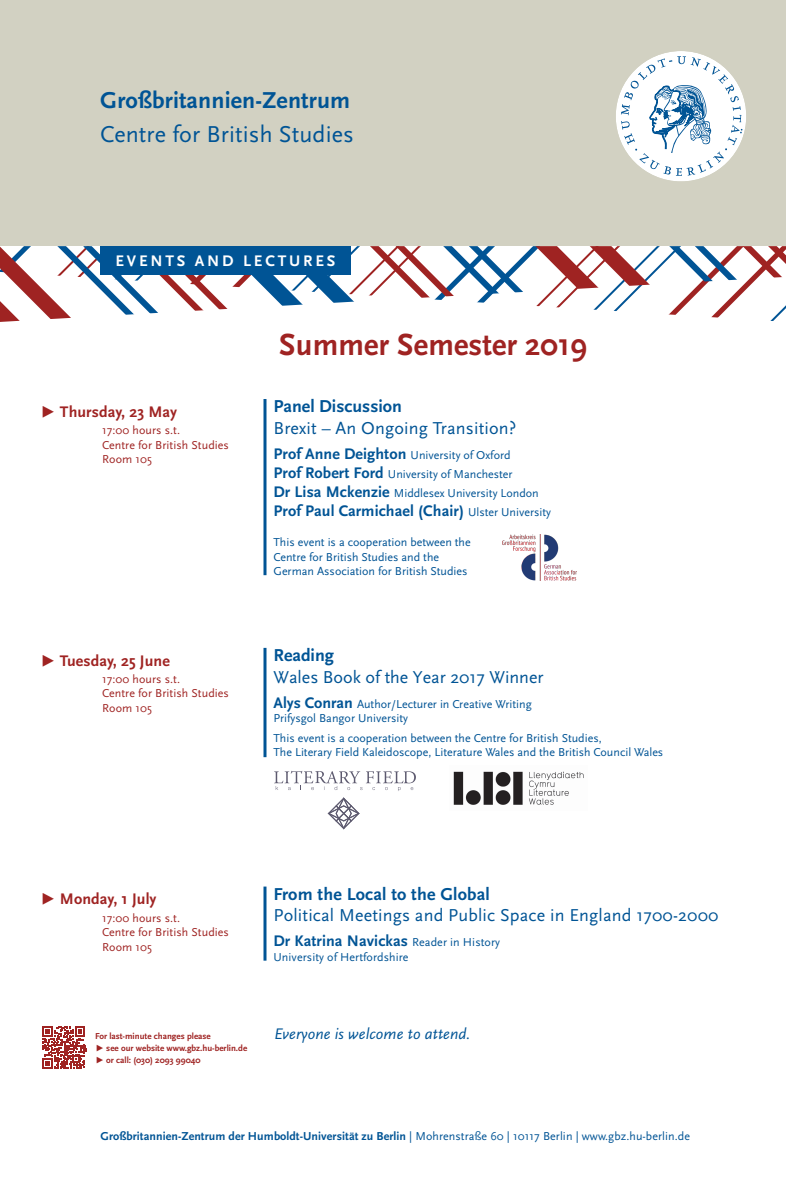
<style>
.page{position:relative;width:786px;height:1185px;background:#fff}
.page>*{position:absolute;margin:0;border:0;box-sizing:border-box;transform-origin:0 0}
.t1{font:700 32px "Scala Sans OT";letter-spacing:.005em;color:#9f2322;scale:.96 1}
.t2{font:24px "Scala Sans OT";letter-spacing:.005em;color:#005495}
.t3{font:700 24px "Scala Sans OT";letter-spacing:.005em;color:#005495}
.t4{font:18px "Scala Sans OT";letter-spacing:.01em;color:#005495}
.t5{font:700 18px "Scala Sans OT";color:#005495}
.t6{font:700 16px "Scala Sans OT";letter-spacing:.005em;color:#005495}
.t7{font:700 16px "Scala Sans OT";letter-spacing:.005em;color:#9f2322}
.t8{font:italic 16px "Scala Sans OT";letter-spacing:.005em;color:#005495}
.t9{font:700 16px "Scala Sans OT";letter-spacing:.175em;color:#fff}
.t10{font:12px/14.4px "Scala Sans OT";color:#005495}
.t11{font:12px/14.4px "Scala Sans OT";letter-spacing:.005em;color:#9f2322}
.t12{font:700 12px "Scala Sans OT";letter-spacing:.005em;color:#005495}
.t13{font:700 9px/12px "Scala Sans OT";color:#9f2322}
.s1{font-weight:700;font-size:16px}
.s2{font-weight:400;font-size:12px}
.s3{font-weight:400}
</style>
<div class="page">
<div style="left:0;top:0;width:785px;height:246px;background:#d2d1c2"></div>
<svg style="left:0;top:246px;width:785px;height:76px"></svg>
<div style="left:615px;top:51px;width:131px;height:130px;background:#fff;border-radius:50%"></div>
<svg style="left:620px;top:56px;width:122px;height:120px"></svg>
<hr style="left:263px;top:399px;width:3px;height:176px;background:#005495">
<hr style="left:263px;top:648px;width:3px;height:109px;background:#005495">
<hr style="left:263px;top:886px;width:3px;height:75px;background:#005495">
<div style="left:100px;top:246px;width:250px;height:28px;background:#005495"></div>
<svg style="left:43px;top:1026px;width:44px;height:43px"></svg>
<img style="left:453px;top:771px;width:131px;height:34px">
<img style="left:502px;top:535px;width:73px;height:46px">
<svg style="left:328px;top:798px;width:31px;height:31px"></svg>
<svg style="left:274px;top:771px;width:142px;height:20px"></svg>
<h2 class="t3" style="left:100px;top:86px;width:251px">Großbritannien-Zentrum</h2>
<h2 class="t2" style="left:100px;top:120px;width:255px">Centre for British Studies</h2>
<h3 class="t9" style="left:115px;top:251px;width:221px">EVENTS AND LECTURES</h3>
<h3 class="t7" style="left:40px;top:402px;width:139px">▶ Thursday, 23 May</h3>
<p class="t11" style="left:102px;top:423px;width:128px">17:00 hours s.t.<br>Centre for British Studies<br>Room 105</p>
<h3 class="t7" style="left:40px;top:651px;width:132px">▶ Tuesday, 25 June</h3>
<p class="t11" style="left:102px;top:672px;width:128px">17:00 hours s.t.<br>Centre for British Studies<br>Room 105</p>
<h1 class="t1" style="left:279px;top:326px;width:322px">Summer Semester 2019</h1>
<h3 class="t5" style="left:273px;top:396px;width:130px">Panel Discussion</h3>
<h3 class="t4" style="left:273px;top:417px;width:244px">Brexit – An Ongoing Transition?</h3>
<p class="t10" style="left:273px;top:445px;width:267px;line-height:19.2px"><span class="s1">Prof Anne Deighton</span> University of Oxford<br><span class="s1">Prof Robert Ford</span> University of Manchester<br><span class="s1">Dr Lisa Mckenzie</span> Middlesex University London</p>
<h3 class="t6" style="left:273px;top:502px;width:279px">Prof Paul Carmichael (Chair) <span class="s2">Ulster University</span></h3>
<p class="t10" style="left:273px;top:535px;width:199px">This event is a cooperation between the<br>Centre for British Studies and the<br>German Association for British Studies</p>
<h3 class="t5" style="left:273px;top:644px;width:62px">Reading</h3>
<h3 class="t4" style="left:273px;top:666px;width:271px">Wales Book of the Year 2017 Winner</h3>
<p class="t10" style="left:273px;top:696px;width:260px"><span class="s1">Alys Conran</span> Author/Lecturer in Creative Writing<br>Prifysgol Bangor University</p>
<p class="t10" style="left:273px;top:731px;width:391px">This event is a cooperation between the Centre for British Studies,<br>The Literary Field Kaleidoscope, Literature Wales and the British Council Wales</p>
<h3 class="t7" style="left:40px;top:890px;width:118px">▶ Monday, 1 July</h3>
<p class="t11" style="left:102px;top:911px;width:128px">17:00 hours s.t.<br>Centre for British Studies<br>Room 105</p>
<h3 class="t5" style="left:273px;top:883px;width:218px">From the Local to the Global</h3>
<h3 class="t4" style="left:273px;top:905px;width:446px">Political Meetings and Public Space in England 1700-2000</h3>
<h3 class="t6" style="left:273px;top:931px;width:228px">Dr Katrina Navickas <span class="s2">Reader in History</span></h3>
<p class="t10" style="left:273px;top:949px;width:136px">University of Hertfordshire</p>
<p class="t13" style="left:95px;top:1030px;width:117px">For last-minute changes please</p>
<h3 class="t8" style="left:274px;top:1024px;width:198px">Everyone is welcome to attend.</h3>
<p class="t13" style="left:95px;top:1042px;width:154px">▶ see our website www.gbz.hu-berlin.de ▶ or call: (030) 2093 99040</p>
<p class="t12" style="left:100px;top:1128px;width:590px">Großbritannien-Zentrum der Humboldt-Universität zu Berlin <span class="s3">| Mohrenstraße 60 | 10117 Berlin | www.gbz.hu-berlin.de</span></p>
</div>
